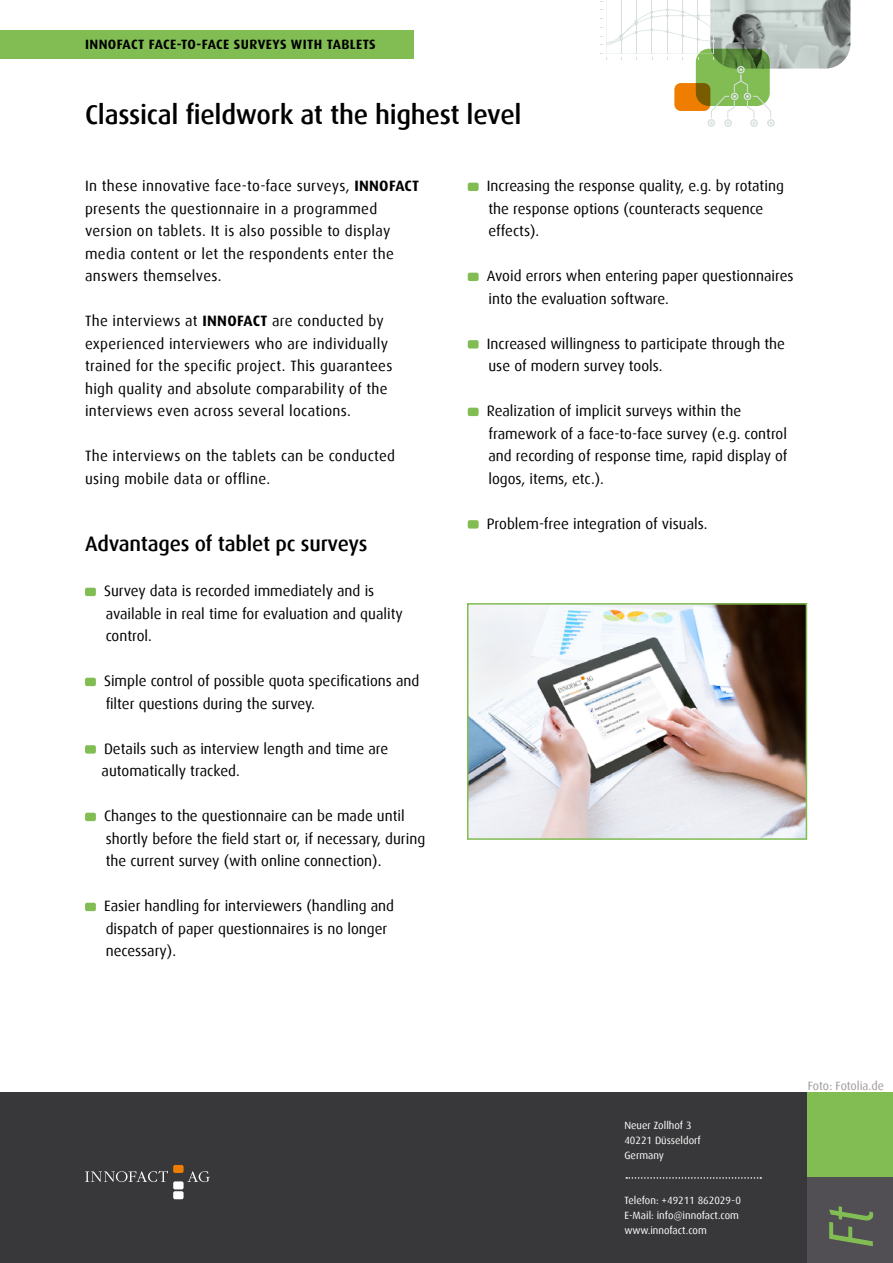
<style>
.page{position:relative;width:893px;height:1263px;background:#fff}
.page>*{position:absolute;margin:0;border:0;box-sizing:border-box;transform-origin:0 0}
.t1{font:italic 63.45px "Dax";color:#82bd53;scale:.84 1}
.t2{font:500 27px "Dax";letter-spacing:-.01em;color:#000}
.t3{font:500 21px "Dax";letter-spacing:-.01em;color:#000}
.t4{font:15px/22.5px "Dax";color:#000}
.t5{font:15px/22.5px "Dax";letter-spacing:.02em;color:#000}
.t6{font:700 13.5px "Dax";letter-spacing:.03em;color:#000}
.t7{font:12px "Dax";letter-spacing:-.005em;color:#a09a9c}
.t8{font:10.5px/15px "Dax";color:#fff}
.s1{font-weight:700}
</style>
<div class="page">
<div style="left:85px;top:588px;width:11px;height:8px;background:#82bd53;border-radius:2px"></div>
<div style="left:85px;top:678px;width:11px;height:8px;background:#82bd53;border-radius:2px"></div>
<div style="left:85px;top:745px;width:11px;height:9px;background:#82bd53;border-radius:2px"></div>
<div style="left:85px;top:813px;width:11px;height:8px;background:#82bd53;border-radius:2px"></div>
<div style="left:85px;top:903px;width:11px;height:8px;background:#82bd53;border-radius:2px"></div>
<div style="left:468px;top:183px;width:11px;height:8px;background:#82bd53;border-radius:2px"></div>
<div style="left:468px;top:273px;width:11px;height:8px;background:#82bd53;border-radius:2px"></div>
<div style="left:468px;top:340px;width:11px;height:9px;background:#82bd53;border-radius:2px"></div>
<div style="left:468px;top:408px;width:11px;height:8px;background:#82bd53;border-radius:2px"></div>
<div style="left:468px;top:520px;width:11px;height:9px;background:#82bd53;border-radius:2px"></div>
<svg style="left:600px;top:0;width:250px;height:127px"></svg>
<div style="left:0;top:1093px;width:893px;height:170px;background:#383739"></div>
<div style="left:0;top:31px;width:413px;height:28px;background:#82bd53"></div>
<div style="left:808px;top:1093px;width:85px;height:170px;background:#82bd53"></div>
<svg style="left:85px;top:1171px;width:83px;height:11px"></svg>
<div style="left:173px;top:1165px;width:11px;height:8px;background:#ef7d00;border-radius:2px"></div>
<div style="left:173px;top:1181px;width:11px;height:8px;background:#fff;border-radius:2px"></div>
<div style="left:173px;top:1191px;width:11px;height:8px;background:#fff;border-radius:2px"></div>
<svg style="left:187px;top:1171px;width:23px;height:11px"></svg>
<div style="left:808px;top:1178px;width:85px;height:85px;background:#514f54"></div>
<svg style="left:626px;top:1177px;width:135px;height:2px"></svg>
<img style="left:470px;top:606px;width:334px;height:231px">
<div style="left:467px;top:603px;width:340px;height:237px;border:2px solid #82bd53"></div>
<p class="t6" style="left:85px;top:37px;width:292px">INNOFACT FACE-TO-FACE SURVEYS WITH TABLETS</p>
<h2 class="t2" style="left:85px;top:99px;width:438px">Classical fieldwork at the highest level</h2>
<p class="t5" style="left:85px;top:175px;width:336px">In these innovative face-to-face surveys, <span class="s1">INNOFACT </span>presents the questionnaire in a programmed version on tablets. It is also possible to display media content or let the respondents enter the answers themselves.</p>
<p class="t5" style="left:85px;top:310px;width:309px">The interviews at <span class="s1">INNOFACT</span> are conducted by experienced interviewers who are individually trained for the specific project. This guarantees high quality and absolute comparability of the interviews even across several locations.</p>
<p class="t5" style="left:85px;top:445px;width:312px">The interviews on the tablets can be conducted using mobile data or offline.</p>
<h3 class="t3" style="left:85px;top:532px;width:284px">Advantages of tablet pc surveys</h3>
<p class="t4" style="left:104px;top:580px;width:300px">Survey data is recorded immediately and is available in real time for evaluation and quality control.</p>
<p class="t4" style="left:104px;top:670px;width:317px">Simple control of possible quota specifications and filter questions during the survey.</p>
<p class="t4" style="left:102px;top:737px;width:288px">Details such as interview length and time are automatically tracked.</p>
<p class="t4" style="left:104px;top:805px;width:323px">Changes to the questionnaire can be made until shortly before the field start or, if necessary, during the current survey (with online connection).</p>
<p class="t4" style="left:104px;top:895px;width:292px">Easier handling for interviewers (handling and dispatch of paper questionnaires is no longer necessary).</p>
<p class="t4" style="left:487px;top:175px;width:299px">Increasing the response quality, e.g. by rotating the response options (counteracts sequence effects).</p>
<p class="t4" style="left:487px;top:265px;width:308px">Avoid errors when entering paper questionnaires into the evaluation software.</p>
<p class="t4" style="left:487px;top:332px;width:300px">Increased willingness to participate through the use of modern survey tools.</p>
<p class="t4" style="left:487px;top:400px;width:302px">Realization of implicit surveys within the framework of a face-to-face survey (e.g. control and recording of response time, rapid display of logos, items, etc.).</p>
<p class="t4" style="left:487px;top:512px;width:222px">Problem-free integration of visuals.</p>
<p class="t8" style="left:624px;top:1118px;width:78px">Neuer Zollhof 3<br>40221 Düsseldorf<br>Germany</p>
<p class="t8" style="left:624px;top:1193px;width:118px">Telefon: +49211 862029-0<br>E-Mail: info@innofact.com www.innofact.com</p>
<p class="t7" style="left:808px;top:1079px;width:78px">Foto: Fotolia.de</p>
<h1 class="t1" style="left:816px;top:1248px;width:51px;rotate:-90deg">Ft</h1>
</div>
